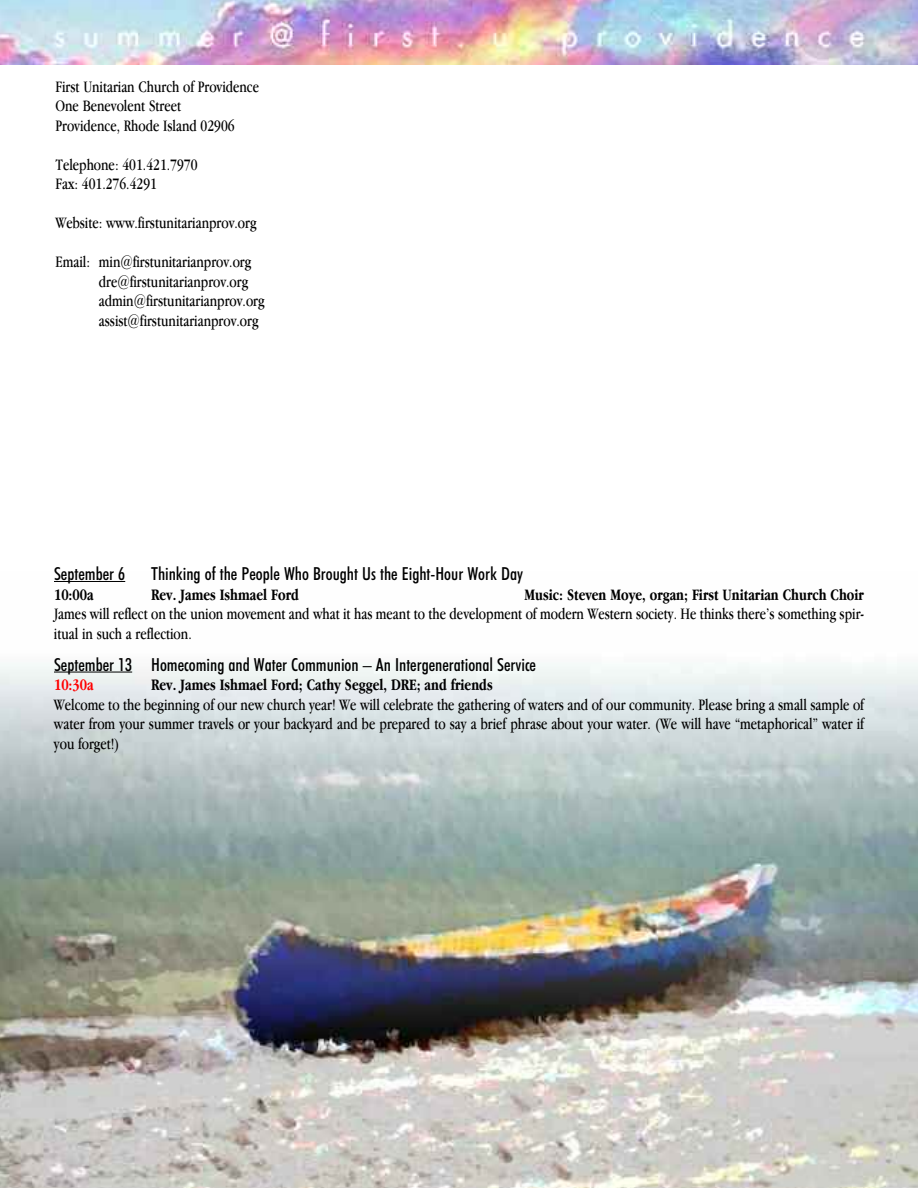
<style>
.page{position:relative;width:918px;height:1188px;background:#fff}
.page>*{position:absolute;margin:0;border:0;box-sizing:border-box;transform-origin:0 0}
.t1{font:18px "Futuri Condensed Regular SWFTE";color:#000}
.t2{font:16.5px/19.5px "Garamand Condensed Regular SWFTE";color:#000;scale:1.05 1}
.t3{font:16.5px "Garamand Condensed Bold SWFTE";color:#000;scale:1.05 1}
.t4{font:16.5px "Garamand Condensed Bold SWFTE";color:#f00;scale:1.05 1}
</style>
<div class="page">
<img style="left:0;top:581px;width:918px;height:607px">
<hr style="left:54px;top:581px;width:71px;height:1px;background:#000">
<hr style="left:54px;top:672px;width:78px;height:1px;background:#000">
<img style="left:0;top:0;width:918px;height:65px">
<p class="t2" style="left:55px;top:76px;width:195px">First Unitarian Church of Providence<br>One Benevolent Street<br>Providence, Rhode Island 02906</p>
<p class="t2" style="left:55px;top:154px;width:137px">Telephone: 401.421.7970<br>Fax: 401.276.4291</p>
<p class="t2" style="left:55px;top:213px;width:193px">Website: www.firstunitarianprov.org</p>
<p class="t2" style="left:99px;top:252px;width:159px;text-indent:-43px">Email: min@firstunitarianprov.org dre@firstunitarianprov.org admin@firstunitarianprov.org assist@firstunitarianprov.org</p>
<p class="t1" style="left:54px;top:563px;width:73px">September 6</p>
<p class="t1" style="left:151px;top:563px;width:373px">Thinking of the People Who Brought Us the Eight-Hour Work Day</p>
<p class="t3" style="left:54px;top:584px;width:39px">10:00a</p>
<p class="t3" style="left:151px;top:584px;width:142px">Rev. James Ishmael Ford</p>
<p class="t3" style="left:525px;top:584px;width:325px">Music: Steven Moye, organ; First Unitarian Church Choir</p>
<p class="t2" style="left:54px;top:604px;width:773px">James will reflect on the union movement and what it has meant to the development of modern Western society. He thinks there’s something spir&shy;itual in such a reflection.</p>
<p class="t1" style="left:54px;top:654px;width:484px">September 13 Homecoming and Water Communion – An Intergenerational Service</p>
<p class="t4" style="left:54px;top:675px;width:39px">10:30a</p>
<p class="t3" style="left:151px;top:675px;width:327px">Rev. James Ishmael Ford; Cathy Seggel, DRE; and friends</p>
<p class="t2" style="left:54px;top:694px;width:773px;text-align:justify">Welcome to the beginning of our new church year! We will celebrate the gathering of waters and of our community. Please bring a small sample of water from your summer travels or your backyard and be prepared to say a brief phrase about your water. (We will have “metaphorical” water if you forget!)</p>
</div>
